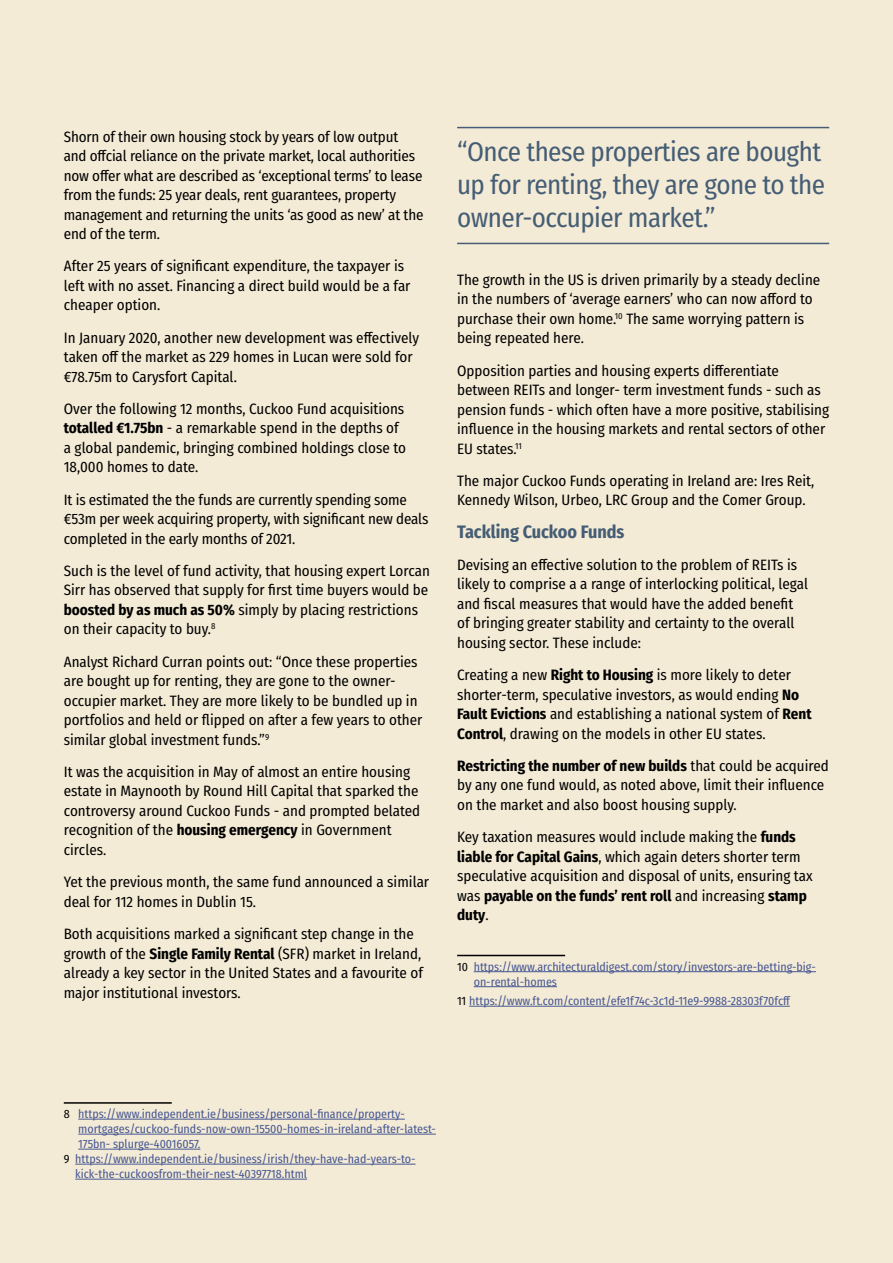
<style>
.page{position:relative;width:893px;height:1263px;background:#f4ebd6}
.page>*{position:absolute;margin:0;border:0;box-sizing:border-box;transform-origin:0 0}
.Body_Text{font:27px/33px "Fira Sans Condensed";letter-spacing:-.02em;color:#455d75}
.Body_Text-2{font:700 18px "Fira Sans Condensed";color:#455d75}
.Body_Text-3{font:15px/19.5px "Fira Sans Condensed";color:#000}
.Body_Text-4{font:12px/15px "Fira Sans Condensed";color:#465792}
.s1{font-weight:700}
.s2{color:#000}
</style>
<div class="page">
<hr style="left:64px;top:1102px;width:108px;height:2px;background:#000">
<hr style="left:78px;top:1119px;width:327px;height:1px;background:#465792">
<hr style="left:78px;top:1134px;width:358px;height:1px;background:#465792">
<hr style="left:78px;top:1149px;width:122px;height:1px;background:#465792">
<hr style="left:75px;top:1164px;width:341px;height:1px;background:#465792">
<hr style="left:75px;top:1179px;width:232px;height:1px;background:#465792">
<hr style="left:457px;top:955px;width:108px;height:1px;background:#000">
<hr style="left:474px;top:971px;width:342px;height:1px;background:#465792">
<hr style="left:474px;top:986px;width:83px;height:1px;background:#465792">
<hr style="left:469px;top:1006px;width:321px;height:1px;background:#465792">
<hr style="left:457px;top:127px;width:372px;height:1px;background:#455d75">
<hr style="left:457px;top:243px;width:372px;height:1px;background:#455d75">
<p class="Body_Text-3" style="left:64px;top:126px;width:361px">Shorn of their own housing stock by years of low output and offcial reliance on the private market, local authorities now offer what are described as ‘exceptional terms’ to lease from the funds: 25 year deals, rent guarantees, property management and returning the units ‘as good as new’ at the end of the term.</p>
<p class="Body_Text-3" style="left:64px;top:256px;width:348px">After 25 years of significant expenditure, the taxpayer is left with no asset. Financing a direct build would be a far cheaper option.</p>
<p class="Body_Text-3" style="left:64px;top:327px;width:357px">In January 2020, another new development was effectively taken off the market as 229 homes in Lucan were sold for €78.75m to Carysfort Capital.</p>
<p class="Body_Text-3" style="left:64px;top:398px;width:344px">Over the following 12 months, Cuckoo Fund acquisitions <span class="s1">totalled €1.75bn</span> - a remarkable spend in the depths of a global pandemic, bringing combined holdings close to 18,000 homes to date.</p>
<p class="Body_Text-3" style="left:64px;top:489px;width:366px">It is estimated the the funds are currently spending some €53m per week acquiring property, with significant new deals completed in the early months of 2021.</p>
<p class="Body_Text-3" style="left:64px;top:560px;width:368px">Such is the level of fund activity, that housing expert Lorcan Sirr has observed that supply for first time buyers would be <span class="s1">boosted by as much as 50%</span> simply by placing restrictions on their capacity to buy.<sup>8</sup></p>
<p class="Body_Text-3" style="left:64px;top:651px;width:360px">Analyst Richard Curran points out: “Once these properties are bought up for renting, they are gone to the owner&shy;occupier market. They are more likely to be bundled up in portfolios and held or flipped on after a few years to other similar global investment funds.”<sup>9</sup></p>
<p class="Body_Text-3" style="left:64px;top:761px;width:358px">It was the acquisition in May of almost an entire housing estate in Maynooth by Round Hill Capital that sparked the controversy around Cuckoo Funds - and prompted belated recognition of the <span class="s1">housing emergency</span> in Government circles.</p>
<p class="Body_Text-3" style="left:64px;top:872px;width:367px">Yet the previous month, the same fund announced a similar deal for 112 homes in Dublin 15.</p>
<p class="Body_Text-3" style="left:64px;top:923px;width:361px">Both acquisitions marked a significant step change in the growth of the <span class="s1">Single Family Rental</span> (SFR) market in Ireland, already a key sector in the United States and a favourite of major institutional investors.</p>
<p class="Body_Text" style="left:457px;top:135px;width:370px">“Once these properties are bought up for renting, they are gone to the owner-occupier market.”</p>
<p class="Body_Text-3" style="left:457px;top:269px;width:365px">The growth in the US is driven primarily by a steady decline in the numbers of ‘average earners’ who can now afford to purchase their own home.<sup>10</sup> The same worrying pattern is being repeated here.</p>
<p class="Body_Text-3" style="left:457px;top:360px;width:374px">Opposition parties and housing experts differentiate between REITs and longer- term investment funds - such as pension funds - which often have a more positive, stabilising influence in the housing markets and rental sectors of other EU states.<sup>11</sup></p>
<p class="Body_Text-3" style="left:457px;top:470px;width:359px">The major Cuckoo Funds operating in Ireland are: Ires Reit,<br>Kennedy Wilson, Urbeo, LRC Group and the Comer Group.</p>
<p class="Body_Text-2" style="left:457px;top:516px;width:169px">Tackling Cuckoo Funds</p>
<p class="Body_Text-3" style="left:457px;top:554px;width:352px">Devising an effective solution to the problem of REITs is likely to comprise a a range of interlocking political, legal and fiscal measures that would have the added benefit of bringing greater stability and certainty to the overall housing sector. These include:</p>
<p class="Body_Text-3" style="left:457px;top:665px;width:356px">Creating a new <span class="s1">Right to Housing</span> is more likely to deter shorter-term, speculative investors, as would ending <span class="s1">No Fault Evictions</span> and establishing a national system of <span class="s1">Rent Control</span>, drawing on the models in other EU states.</p>
<p class="Body_Text-3" style="left:457px;top:755px;width:373px"><span class="s1">Restricting the number of new builds</span> that could be acquired by any one fund would, as noted above, limit their influence on the market and also boost housing supply.</p>
<p class="Body_Text-3" style="left:457px;top:827px;width:357px">Key taxation measures would include making the <span class="s1">funds liable for Capital Gains</span>, which again deters shorter term speculative acquisition and disposal of units, ensuring tax was <span class="s1">payable on the funds’ rent roll</span> and increasing <span class="s1">stamp duty</span>.</p>
<p class="Body_Text-4" style="left:474px;top:958px;width:344px;text-indent:-17px"><span class="s2">10</span> https://www.architecturaldigest.com/story/investors-are-betting-big&shy;on-rental-homes</p>
<p class="Body_Text-4" style="left:457px;top:993px;width:335px"><span class="s2">11</span> https://www.ft.com/content/efe1f74c-3c1d-11e9-9988-28303f70fcff</p>
<p class="Body_Text-4" style="left:78px;top:1106px;width:359px;text-indent:-14px"><span class="s2">8</span> https://www.independent.ie/business/personal-finance/property&shy;mortgages/cuckoo-funds-now-own-15500-homes-in-ireland-after-latest-<br>175bn- splurge-40016057.</p>
<p class="Body_Text-4" style="left:75px;top:1151px;width:342px;text-indent:-11px"><span class="s2">9</span> https://www.independent.ie/business/irish/they-have-had-years-to&shy;kick-the-cuckoosfrom-their-nest-40397718.html</p>
</div>
